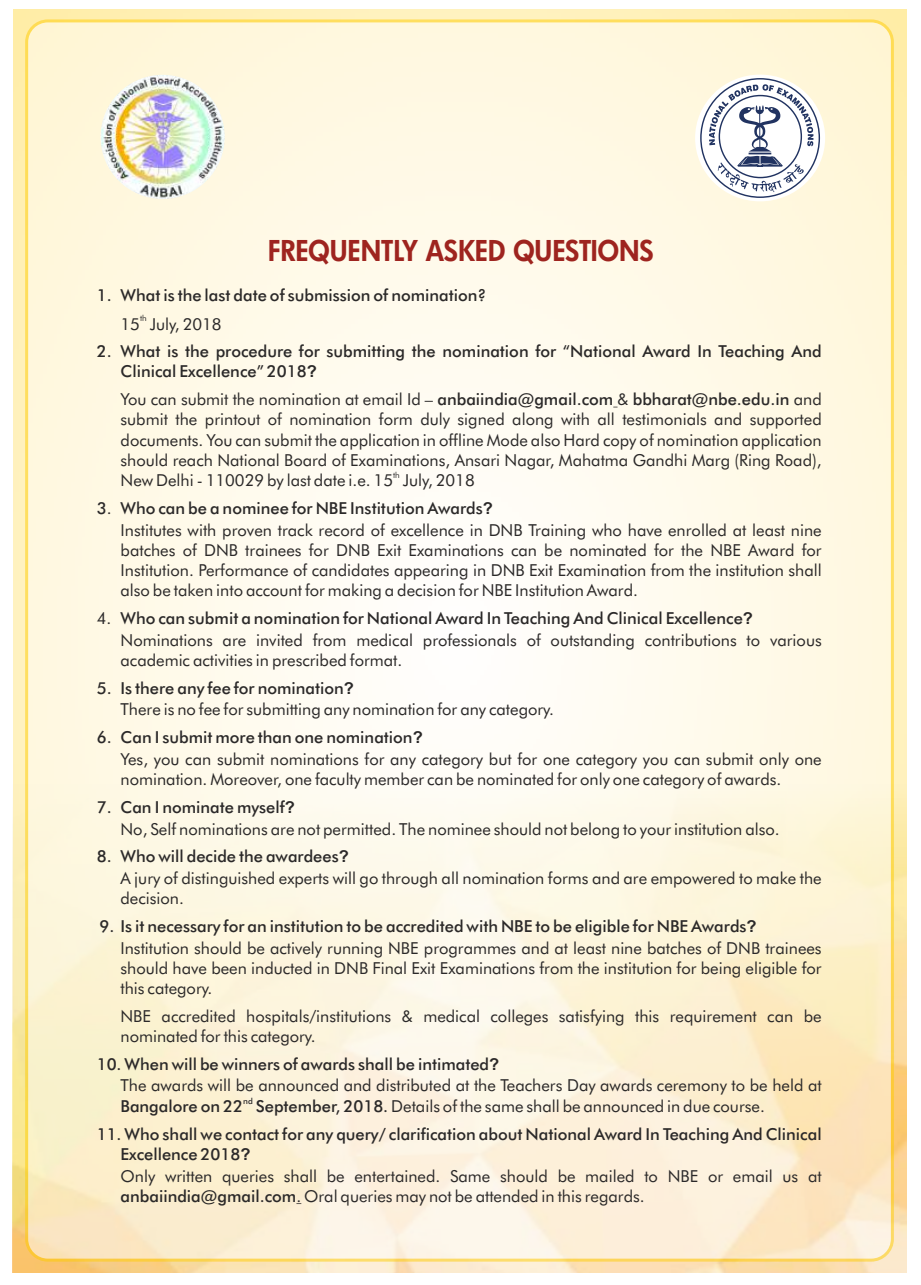
<style>
.page{position:relative;width:921px;height:1285px;background:#fff}
.page>*{position:absolute;margin:0;border:0;box-sizing:border-box;transform-origin:0 0}
.t1{font:800 27.9px "Futura";color:#9e241f}
.t2{font:16.5px/20.1px "Futura BT";color:#2b2929}
.t3{font:500 16.5px/20.1px "Futura BT";color:#2b2929}
.t4{font:8.25px "Futura BT";color:#2b2929}
.t5{font:500 8.25px "Futura BT";color:#2b2929}
.s1{font-family:"Arial";font-weight:700}
.s2{font-weight:500}
</style>
<div class="page">
<img style="left:13px;top:91px;width:893px;height:1181px">
<div style="left:25px;top:19px;width:869px;height:1242px;background:#fff;border:3px solid #fc0;border-radius:21px;opacity:.5"></div>
<img style="left:101px;top:75px;width:124px;height:124px;border-radius:50%">
<svg style="left:695px;top:75px;width:130px;height:126px"></svg>
<svg style="left:709px;top:84px;width:104px;height:108px"></svg>
<h1 class="t1" style="left:268px;top:239px;width:387px">FREQUENTLY ASKED QUESTIONS</h1>
<p class="t3" style="left:97px;top:287px;width:391px">1. What is the last date of submission of nomination?</p>
<p class="t4" style="left:140px;top:315px;width:8px">th</p>
<p class="t2" style="left:121px;top:315px;width:103px">15 July, 2018</p>
<p class="t3" style="left:121px;top:343px;width:702px;text-indent:-24px">2. What is the procedure for submitting the nomination for “National Award In Teaching And<br>Clinical Excellence” 2018<span class="s1">?</span></p>
<p class="t2" style="left:121px;top:391px;width:702px;text-align:justify">You can submit the nomination at email Id – <span class="s2">anbaiindia@gmail.com</span> &amp; <span class="s2">bbharat@nbe.edu.in</span> and submit the printout of nomination form duly signed along with all testimonials and supported documents. You can submit the application in offline Mode also Hard copy of nomination application should reach National Board of Examinations, Ansari Nagar, Mahatma Gandhi Marg (Ring Road),</p>
<p class="t4" style="left:393px;top:471px;width:8px">th</p>
<p class="t2" style="left:121px;top:472px;width:356px">New Delhi - 110029 by last date i.e. 15 July, 2018</p>
<p class="t2" style="left:121px;top:498px;width:702px;line-height:21.8px;text-indent:-24px"><span class="s2">3</span>. <span class="s2">Who can be a nominee for NBE Institution Awards</span><span class="s1">?<br></span>Institutes with proven track record of excellence in DNB Training who have enrolled at least nine</p>
<p class="t2" style="left:121px;top:541px;width:702px;text-align:justify">batches of DNB trainees for DNB Exit Examinations can be nominated for the NBE Award for Institution. Performance of candidates appearing in DNB Exit Examination from the institution shall also be taken into account for making a decision for NBE Institution Award.</p>
<p class="t2" style="left:121px;top:608px;width:702px;line-height:21.8px;text-indent:-24px">4. <span class="s2">Who can submit a nomination for National Award In Teaching And Clinical Excellence</span><span class="s1">?<br></span>Nominations are invited from medical professionals of outstanding contributions to various</p>
<p class="t2" style="left:121px;top:651px;width:283px">academic activities in prescribed format.</p>
<p class="t2" style="left:121px;top:678px;width:435px;line-height:21.8px;text-indent:-24px"><span class="s2">5. Is there any fee for nomination</span><span class="s1">?<br></span>There is no fee for submitting any nomination for any category.</p>
<p class="t2" style="left:120px;top:728px;width:702px;line-height:21.8px;text-indent:-24px"><span class="s2">6. Can I submit more than one nomination</span><span class="s1">?<br></span>Yes, you can submit nominations for any category but for one category you can submit only one</p>
<p class="t2" style="left:120px;top:770px;width:662px">nomination. Moreover, one faculty member can be nominated for only one category of awards.</p>
<p class="t2" style="left:120px;top:797px;width:660px;line-height:21.8px;text-indent:-24px"><span class="s2">7. Can I nominate myself</span><span class="s1">?<br></span>No, Self nominations are not permitted. The nominee should not belong to your institution also.</p>
<p class="t2" style="left:120px;top:847px;width:702px;line-height:21.8px;text-indent:-24px"><span class="s2">8. Who will decide the awardees</span><span class="s1">?<br></span>A jury of distinguished experts will go through all nomination forms and are empowered to make the</p>
<p class="t2" style="left:120px;top:889px;width:65px">decision.</p>
<p class="t2" style="left:120px;top:916px;width:702px;line-height:21.8px;text-indent:-21px"><span class="s2">9. Is it necessary for an institution to be accredited with NBE to be eligible for NBE Awards</span><span class="s1">?<br></span>Institution should be actively running NBE programmes and at least nine batches of DNB trainees</p>
<p class="t2" style="left:120px;top:959px;width:702px">should have been inducted in DNB Final Exit Examinations from the institution for being eligible for this category.</p>
<p class="t2" style="left:120px;top:1007px;width:702px">NBE accredited hospitals/institutions &amp; medical colleges satisfying this requirement can be nominated for this category.</p>
<p class="t2" style="left:120px;top:1054px;width:702px;line-height:21.8px;text-indent:-24px"><span class="s2">10. When will be winners of awards shall be intimated</span><span class="s1">?<br></span>The awards will be announced and distributed at the Teachers Day awards ceremony to be held at</p>
<p class="t5" style="left:243px;top:1097px;width:11px">nd</p>
<p class="t2" style="left:120px;top:1097px;width:646px"><span class="s2">Bangalore on 22 September, 2018.</span> Details of the same shall be announced in due course.</p>
<p class="t3" style="left:120px;top:1125px;width:702px;text-indent:-24px">11. Who shall we contact for any query/ clarification about National Award In Teaching And Clinical<br>Excellence 2018<span class="s1">?</span></p>
<p class="t2" style="left:120px;top:1167px;width:702px">Only written queries shall be entertained. Same should be mailed to NBE or email us at <span class="s2">anbaiindia@gmail.com</span>. Oral queries may not be attended in this regards.</p>
</div>
